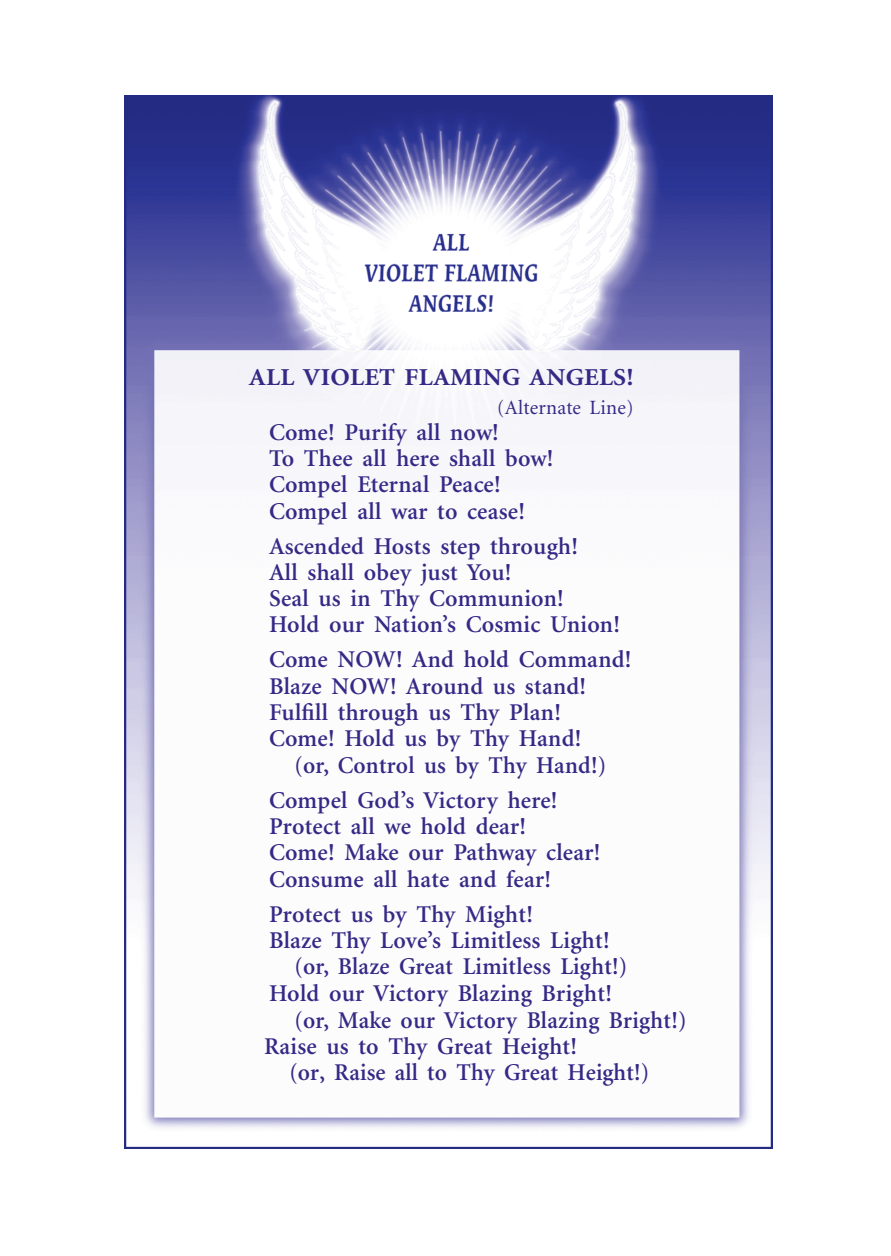
<style>
.page{position:relative;width:891px;height:1256px;background:#fff}
.page>*{position:absolute;margin:0;border:0;box-sizing:border-box;transform-origin:0 0}
._98POEM{font:700 24.3px "Minion";letter-spacing:.01em;color:#352986;scale:1.07 1}
._98POEM-2{font:600 24.07px "Minion";letter-spacing:.01em;color:#352986}
._98POEM-3{font:20.25px "Minion";letter-spacing:.01em;color:#352986}
</style>
<div class="page">
<img style="left:124px;top:95px;width:648px;height:1053px">
<p class="_98POEM" style="left:249px;top:365px;width:361px">ALL VIOLET FLAMING ANGELS!</p>
<p class="_98POEM-3" style="left:497px;top:397px;width:138px">(Alternate Line)</p>
<p class="_98POEM-2" style="left:269px;top:419px;width:231px">Come! Purify all now!</p>
<p class="_98POEM-2" style="left:269px;top:446px;width:286px">To Thee all here shall bow!</p>
<p class="_98POEM-2" style="left:269px;top:472px;width:233px">Compel Eternal Peace!</p>
<p class="_98POEM-2" style="left:269px;top:499px;width:257px">Compel all war to cease!</p>
<p class="_98POEM-2" style="left:269px;top:534px;width:311px">Ascended Hosts step through!</p>
<p class="_98POEM-2" style="left:269px;top:560px;width:244px">All shall obey just You!</p>
<p class="_98POEM-2" style="left:269px;top:586px;width:296px">Seal us in Thy Communion!</p>
<p class="_98POEM-2" style="left:269px;top:612px;width:352px">Hold our Nation’s Cosmic Union!</p>
<p class="_98POEM-2" style="left:269px;top:647px;width:364px">Come NOW! And hold Command!</p>
<p class="_98POEM-2" style="left:269px;top:673px;width:319px">Blaze NOW! Around us stand!</p>
<p class="_98POEM-2" style="left:269px;top:699px;width:293px">Fulfill through us Thy Plan!</p>
<p class="_98POEM-2" style="left:269px;top:725px;width:314px">Come! Hold us by Thy Hand!</p>
<p class="_98POEM-2" style="left:294px;top:752px;width:313px">(or, Control us by Thy Hand!)</p>
<p class="_98POEM-2" style="left:269px;top:788px;width:290px">Compel God’s Victory here!</p>
<p class="_98POEM-2" style="left:269px;top:814px;width:259px">Protect all we hold dear!</p>
<p class="_98POEM-2" style="left:269px;top:840px;width:333px">Come! Make our Pathway clear!</p>
<p class="_98POEM-2" style="left:269px;top:867px;width:283px">Consume all hate and fear!</p>
<p class="_98POEM-2" style="left:269px;top:902px;width:265px">Protect us by Thy Might!</p>
<p class="_98POEM-2" style="left:269px;top:928px;width:342px">Blaze Thy Love’s Limitless Light!</p>
<p class="_98POEM-2" style="left:294px;top:954px;width:334px">(or, Blaze Great Limitless Light!)</p>
<p class="_98POEM-2" style="left:269px;top:980px;width:344px">Hold our Victory Blazing Bright!</p>
<p class="_98POEM-2" style="left:294px;top:1007px;width:394px">(or, Make our Victory Blazing Bright!)</p>
<p class="_98POEM-2" style="left:264px;top:1033px;width:315px">Raise us to Thy Great Height!</p>
<p class="_98POEM-2" style="left:289px;top:1059px;width:361px">(or, Raise all to Thy Great Height!)</p>
</div>
